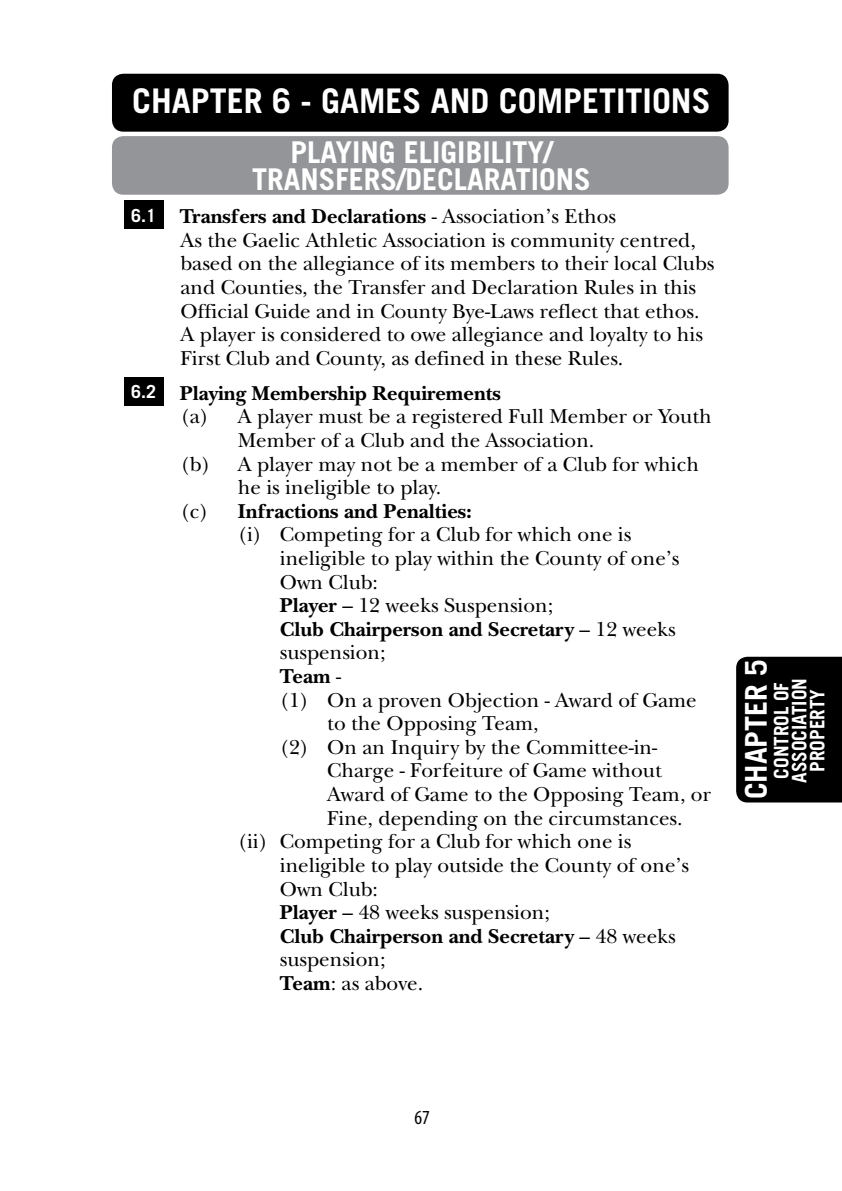
<style>
.page{position:relative;width:842px;height:1191px;background:#fff}
.page>*{position:absolute;margin:0;border:0;box-sizing:border-box;transform-origin:0 0}
.t1{font:700 34px "Trade Gothic";color:#fff}
.t2{font:700 30px/27px "Trade Gothic";color:#fff;text-align:center}
.t3{font:21px/23.6px "New Baskerville";color:#000}
.t4{font:700 21px "New Baskerville";color:#000}
.t5{font:700 20px/18px "Trade Gothic";color:#fff;text-align:center;scale:.95 1}
.t6{font:condensed 20px "Myriad Pro";color:#000}
.s1{font-family:"Trade Gothic";font-weight:700;font-size:18px;color:#fff}
.s2{font-weight:700}
.s3{font-family:"Trade Gothic";font-size:18px;color:#fff}
.s4{font-weight:400}
</style>
<div class="page">
<div style="left:736px;top:657px;width:106px;height:145px;background:#000"></div>
<div style="left:124px;top:200px;width:39px;height:29px;background:#000"></div>
<div style="left:124px;top:377px;width:39px;height:28px;background:#000"></div>
<div style="left:112px;top:74px;width:617px;height:58px;background:#000;border-radius:11px"></div>
<div style="left:112px;top:136px;width:617px;height:59px;background:#939598;border-radius:11px"></div>
<h1 class="t1" style="left:132px;top:80px;width:580px">CHAPTER 6 - GAMES AND COMPETITIONS</h1>
<h2 class="t2" style="left:252px;top:138px;width:340px">PLAYING ELIGIBILITY/<br>TRANSFERS/DECLARATIONS</h2>
<p class="t3" style="left:180px;top:204px;width:535px;text-indent:-49px"><span class="s1">6.1</span> <span class="s2">Transfers and Declarations</span> - Association’s Ethos<br>As the Gaelic Athletic Association is community centred, based on the allegiance of its members to their local Clubs and Counties, the Transfer and Declaration Rules in this Official Guide and in County Bye-Laws reflect that ethos.<br>A player is considered to owe allegiance and loyalty to his First Club and County, as defined in these Rules.</p>
<p class="t4" style="left:131px;top:380px;width:371px"><span class="s3">6.2</span> Playing Membership Requirements</p>
<p class="t3" style="left:180px;top:404px;width:533px">(a) A player must be a registered Full Member or Youth</p>
<p class="t3" style="left:238px;top:428px;width:358px">Member of a Club and the Association.</p>
<p class="t3" style="left:180px;top:452px;width:520px">(b) A player may not be a member of a Club for which</p>
<p class="t3" style="left:238px;top:475px;width:205px">he is ineligible to play.</p>
<p class="t4" style="left:180px;top:498px;width:293px"><span class="s4">(c)</span> Infractions and Penalties:</p>
<p class="t3" style="left:238px;top:522px;width:395px">(i) Competing for a Club for which one is</p>
<p class="t3" style="left:280px;top:546px;width:401px">ineligible to play within the County of one’s</p>
<p class="t3" style="left:280px;top:570px;width:100px">Own Club:</p>
<p class="t3" style="left:280px;top:593px;width:275px"><span class="s2">Player</span> – 12 weeks Suspension;</p>
<p class="t4" style="left:280px;top:617px;width:397px">Club Chairperson and Secretary <span class="s4">– 12 weeks</span></p>
<p class="t3" style="left:280px;top:640px;width:107px">suspension;</p>
<p class="t4" style="left:280px;top:664px;width:63px">Team <span class="s4">-</span></p>
<p class="t3" style="left:280px;top:688px;width:418px">(1) On a proven Objection - Award of Game</p>
<p class="t3" style="left:327px;top:711px;width:213px">to the Opposing Team,</p>
<p class="t3" style="left:280px;top:735px;width:379px">(2) On an Inquiry by the Committee-in-</p>
<p class="t3" style="left:327px;top:758px;width:336px">Charge - Forfeiture of Game without</p>
<p class="t3" style="left:327px;top:782px;width:385px">Award of Game to the Opposing Team, or</p>
<p class="t3" style="left:327px;top:806px;width:357px">Fine, depending on the circumstances.</p>
<p class="t3" style="left:238px;top:829px;width:395px">(ii) Competing for a Club for which one is</p>
<p class="t3" style="left:280px;top:853px;width:411px">ineligible to play outside the County of one’s</p>
<p class="t3" style="left:280px;top:876px;width:100px">Own Club:</p>
<p class="t3" style="left:280px;top:900px;width:272px"><span class="s2">Player</span> – 48 weeks suspension;</p>
<p class="t4" style="left:280px;top:923px;width:397px">Club Chairperson and Secretary <span class="s4">– 48 weeks</span></p>
<p class="t3" style="left:280px;top:947px;width:107px">suspension;</p>
<p class="t3" style="left:280px;top:971px;width:145px"><span class="s2">Team</span>: as above.</p>
<h2 class="t2" style="left:742px;top:799px;width:142px;rotate:-90deg">Chapter 5</h2>
<p class="t5" style="left:772px;top:783px;width:110px;rotate:-90deg">control of association property</p>
<p class="t6" style="left:414px;top:1105px;width:17px">67</p>
</div>
